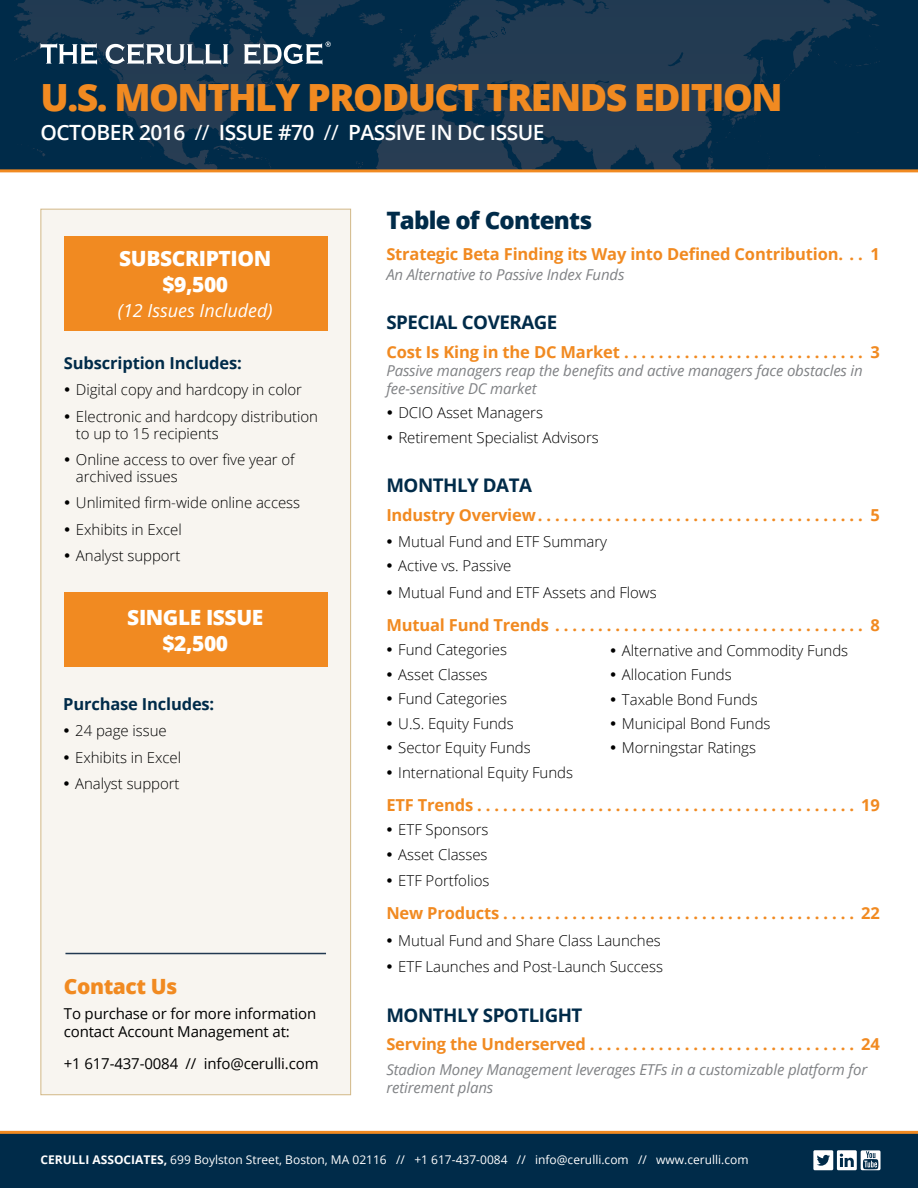
<style>
.page{position:relative;width:918px;height:1188px;background:#fff}
.page>*{position:absolute;margin:0;border:0;box-sizing:border-box;transform-origin:0 0}
.t1{font:800 37.5px "Open Sans";letter-spacing:-.04em;color:#f18a21}
.t2{font:800 24px "Open Sans";color:#002b49}
.t3{font:600 21px "Open Sans";letter-spacing:-.025em;color:#fff}
.t4{font:800 21px/25.5px "Open Sans";letter-spacing:-.02em;color:#fff;text-align:center}
.t5{font:800 21px "Open Sans";color:#f18a21}
.t6{font:700 18.75px "Open Sans";letter-spacing:-.025em;color:#002b49}
.t7{font:italic 18px "Open Sans";color:#fff}
.t8{font:700 16.5px "Open Sans";letter-spacing:-.01em;color:#f18a21}
.t9{font:700 16.5px "Open Sans";letter-spacing:-.01em;color:#002b49}
.t10{font:300 15px/24.5px "Open Sans";letter-spacing:-.005em;color:#000}
.t11{font:italic 15px/18px "Open Sans";letter-spacing:-.01em;color:#808285}
.t12{font:15px/18px "Open Sans";letter-spacing:-.01em;color:#000}
.t13{font:12px "Open Sans";color:#fff}
.t14{font:700 12px "Open Sans";color:#fff}
.s1{font-weight:400}
.s2{font-weight:700}
</style>
<div class="page">
<div style="left:40px;top:209px;width:311px;height:886px;background:#f8f5f0;border:1px solid #d2b887"></div>
<div style="left:64px;top:593px;width:264px;height:74px;background:#f18a21"></div>
<div style="left:0;top:1132px;width:918px;height:56px;background:#002b49"></div>
<svg style="left:813px;top:1150px;width:68px;height:20px"></svg>
<svg style="left:0;top:0;width:918px;height:169px;background:#11324d"></svg>
<svg style="left:40px;top:43px;width:57px;height:22px"></svg>
<svg style="left:106px;top:43px;width:122px;height:22px"></svg>
<svg style="left:244px;top:42px;width:87px;height:23px"></svg>
<hr style="left:0;top:169px;width:918px;height:3px;background:#f18a21">
<hr style="left:0;top:1131px;width:918px;height:3px;background:#f18a21">
<hr style="left:65px;top:953px;width:261px;height:1px;background:#223951">
<div style="left:64px;top:237px;width:264px;height:94px;background:#f18a21"></div>
<h1 class="t1" style="left:40px;top:69px;width:744px">U.S. MONTHLY PRODUCT TRENDS EDITION</h1>
<h3 class="t3" style="left:40px;top:118px;width:506px">OCTOBER 2016 <span class="s1">//</span> ISSUE #70 <span class="s1">//</span> PASSIVE IN DC ISSU E</h3>
<h3 class="t4" style="left:119px;top:245px;width:154px">SUBSCRIPTION $9,500</h3>
<p class="t7" style="left:118px;top:299px;width:156px">(12 Issues Included)</p>
<p class="t9" style="left:64px;top:352px;width:179px">Subscription Includes:</p>
<p class="t10" style="left:76px;top:377px;width:244px;line-height:26.2px">Digital copy and hardcopy in color<br>Electronic and hardcopy distribution</p>
<p class="t10" style="left:76px;top:420px;width:220px;line-height:26.4px">to up to 15 recipients<br>Online access to over five year of</p>
<p class="t10" style="left:76px;top:463px;width:226px;line-height:26.2px">archived issues<br>Unlimited firm-wide online access<br>Exhibits in Excel<br>Analyst support</p>
<h3 class="t4" style="left:127px;top:604px;width:138px">SINGLE ISSUE $2,500</h3>
<p class="t9" style="left:63px;top:692px;width:153px">Purchase Includes:</p>
<p class="t10" style="left:75px;top:717px;width:107px;line-height:26.4px">24 page issue<br>Exhibits in Excel<br>Analyst support</p>
<h3 class="t5" style="left:64px;top:971px;width:115px">CONTACT US</h3>
<p class="t12" style="left:64px;top:1004px;width:254px">To purchase or for more information contact Account Management at:</p>
<p class="t12" style="left:64px;top:1054px;width:256px">+1 617-437-0084 // info@cerulli.com</p>
<h2 class="t2" style="left:386px;top:202px;width:208px">TABLE OF CONTENTS</h2>
<p class="t8" style="left:386px;top:243px;width:461px">Strategic Beta Finding its Way into Defined Contribution. ...</p>
<p class="t8" style="left:870px;top:243px;width:11px">1</p>
<p class="t11" style="left:386px;top:265px;width:240px">An Alternative to Passive Index Funds</p>
<p class="t6" style="left:386px;top:309px;width:173px">SPECIAL COVERAGE</p>
<p class="t8" style="left:386px;top:340px;width:239px">Cost Is King in the DC Market .............................</p>
<p class="t8" style="left:870px;top:340px;width:11px">3</p>
<p class="t11" style="left:386px;top:361px;width:478px">Passive managers reap the benefits and active managers face obstacles in fee-sensitive DC market</p>
<p class="t10" style="left:398px;top:400px;width:202px">DCIO Asset Managers<br>Retirement Specialist Advisors</p>
<p class="t6" style="left:386px;top:472px;width:147px">MONTHLY DATA</p>
<p class="t8" style="left:386px;top:503px;width:157px">Industry Overview ......................................</p>
<p class="t8" style="left:870px;top:503px;width:11px">5</p>
<p class="t10" style="left:398px;top:529px;width:210px">Mutual Fund and ETF Summary<br>Active vs. Passive</p>
<p class="t10" style="left:398px;top:580px;width:260px">Mutual Fund and ETF Assets and Flows</p>
<p class="t8" style="left:386px;top:613px;width:168px">Mutual Fund Trends .....................................</p>
<p class="t8" style="left:870px;top:613px;width:11px">8</p>
<p class="t10" style="left:398px;top:637px;width:176px">Fund Categories<br>Asset Classes<br>Fund Categories<br>U.S. Equity Funds<br>Sector Equity Funds<br>International Equity Funds</p>
<p class="t8" style="left:386px;top:793px;width:96px">ETF Trends ............................................</p>
<p class="t8" style="left:861px;top:793px;width:20px">19</p>
<p class="t10" style="left:398px;top:817px;width:92px">ETF Sponsors<br>Asset Classes</p>
<p class="t10" style="left:398px;top:868px;width:93px">ETF Portfolios</p>
<p class="t8" style="left:386px;top:902px;width:122px">New Products .........................................</p>
<p class="t8" style="left:861px;top:902px;width:20px">22</p>
<p class="t10" style="left:398px;top:927px;width:266px;line-height:26.4px">Mutual Fund and Share Class Launches<br>ETF Launches and Post-Launch Success</p>
<p class="t6" style="left:386px;top:1002px;width:198px">MONTHLY SPOTLIGHT</p>
<p class="t8" style="left:386px;top:1032px;width:209px">Serving the Underserved ...............................</p>
<p class="t8" style="left:861px;top:1032px;width:20px">24</p>
<p class="t11" style="left:386px;top:1060px;width:482px">Stadion Money Management leverages ETFs in a customizable platform for retirement plans</p>
<p class="t10" style="left:622px;top:638px;width:228px">Alternative and Commodity Funds<br>Allocation Funds<br>Taxable Bond Funds<br>Municipal Bond Funds<br>Morningstar Ratings</p>
<p class="t14" style="left:40px;top:1151px;width:16px">Cerulli</p>
<p class="t14" style="left:93px;top:1151px;width:17px">Associates</p>
<p class="t13" style="left:164px;top:1152px;width:586px"><span class="s2">,</span> 699 Boylston Street, Boston, MA 02116 // +1 617-437-0084 // info@cerulli.com // www.cerulli.com</p>
</div>
